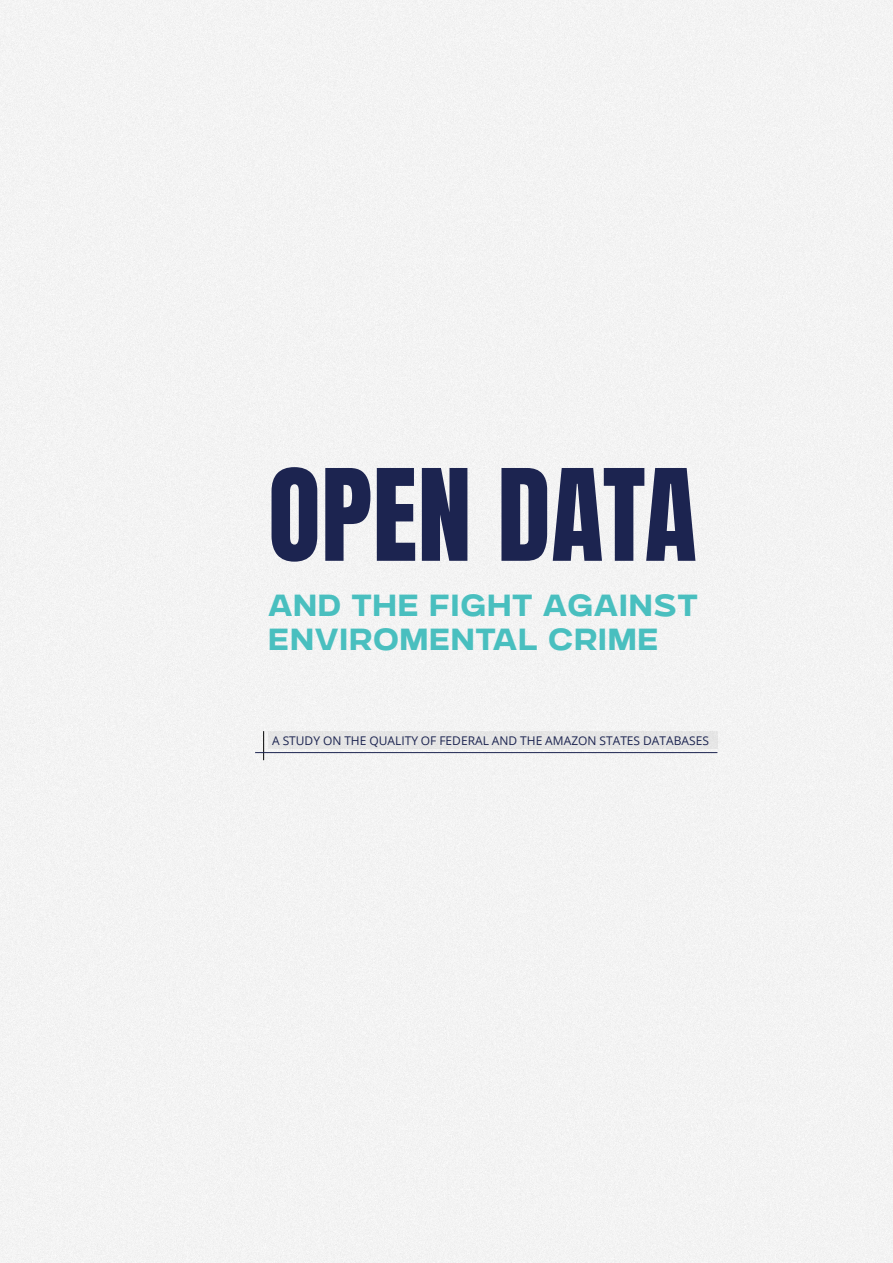
<style>
.page{position:relative;width:893px;height:1263px;background:#fff}
.page>*{position:absolute;margin:0;border:0;box-sizing:border-box;transform-origin:0 0}
.t1{font:108px "Anton";letter-spacing:.005em;color:#1c2450}
.t2{font:500 28.5px/34.2px "Gunterz";color:#49bfbf}
.t3{font:12px "Open Sans";color:#1c2450}
</style>
<div class="page">
<div style="left:268px;top:731px;width:449px;height:18px;background:#e5e5e5"></div>
<svg style="left:263px;top:731px;width:1px;height:29px"></svg>
<hr style="left:255px;top:752px;width:462px;height:1px;background:#1c2450">
<h1 class="t1" style="left:268px;top:460px;width:430px">OPEN DATA</h1>
<h2 class="t2" style="left:268px;top:589px;width:432px">AND THE FIGHT AGAINST<br>ENVIROMENTAL CRIME</h2>
<p class="t3" style="left:272px;top:732px;width:438px">A STUDY ON THE QUALITY OF FEDERAL AND THE AMAZON STATES DATABASES</p>
</div>
